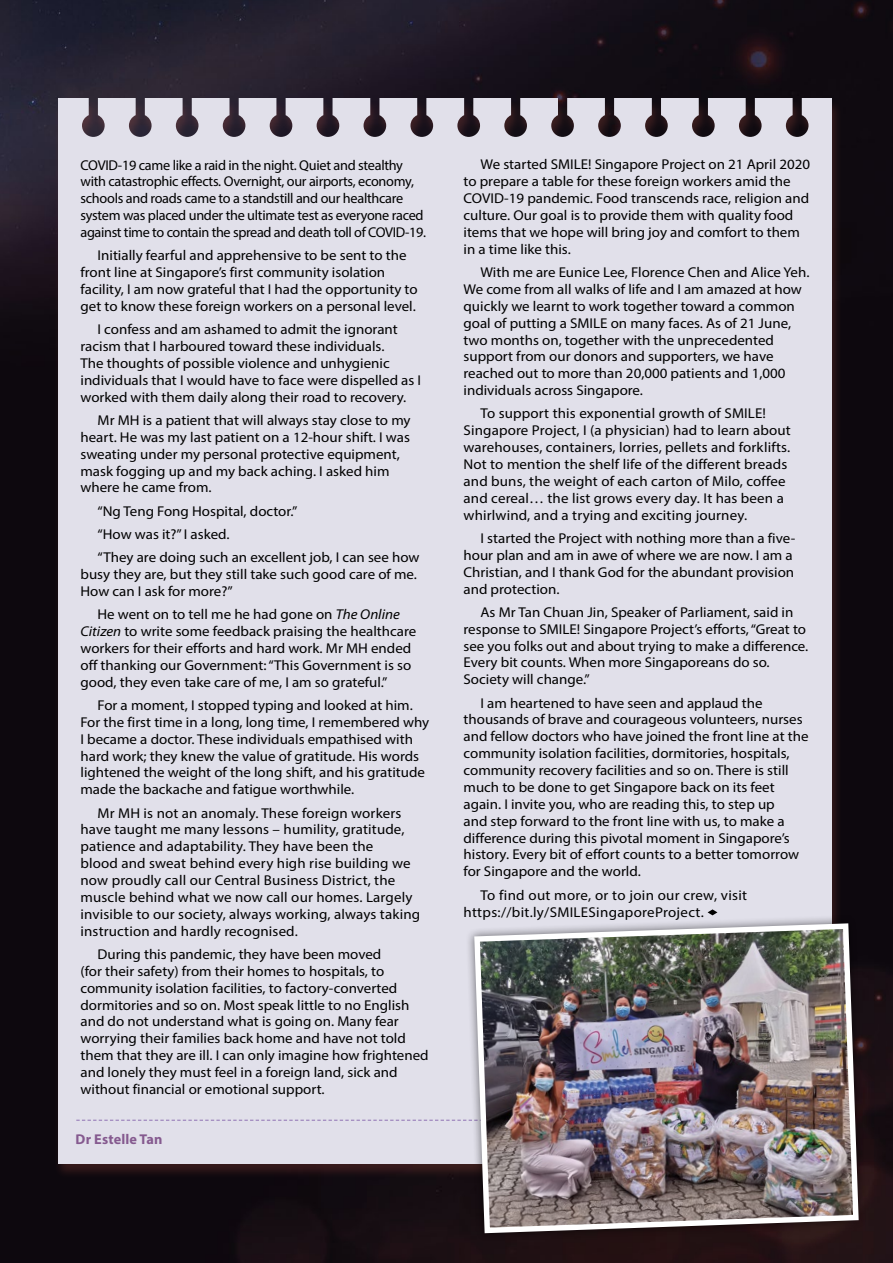
<style>
.page{position:relative;width:893px;height:1263px;background:#fff}
.page>*{position:absolute;margin:0;border:0;box-sizing:border-box;transform-origin:0 0}
.t1{font:14.25px/16.8px "Myriad Pro";color:#000;scale:1.05 1}
.t2{font:14.25px/16.8px "Myriad Pro";letter-spacing:-.02em;color:#000}
.t3{font:14.25px/17.2px "Myriad Pro";letter-spacing:.02em;color:#000;scale:1.05 1}
.t4{font:700 14.25px "Myriad Pro";letter-spacing:.01em;color:#855a8f}
.s1{font-style:italic}
</style>
<div class="page">
<img style="left:0;top:0;width:893px;height:1263px">
<div style="left:54px;top:99px;width:789px;height:1080px;background:#e16451;opacity:.2"></div>
<div style="left:59px;top:99px;width:773px;height:1064px;background:#e1e0ea"></div>
<svg style="left:76px;top:1120px;width:390px;height:1px"></svg>
<svg style="left:708px;top:909px;width:9px;height:5px"></svg>
<div style="left:466px;top:914px;width:401px;height:327px;background:#000;opacity:.5"></div>
<img style="left:471px;top:920px;width:390px;height:316px">
<p class="t2" style="left:80px;top:156px;width:347px">COVID-19 came like a raid in the night. Quiet and stealthy with catastrophic effects. Overnight, our airports, economy, schools and roads came to a standstill and our healthcare system was placed under the ultimate test as everyone raced against time to contain the spread and death toll of COVID-19.</p>
<p class="t1" style="left:80px;top:247px;width:323px;text-indent:17px">Initially fearful and apprehensive to be sent to the front line at Singapore’s first community isolation facility, I am now grateful that I had the opportunity to get to know these foreign workers on a personal level.</p>
<p class="t1" style="left:80px;top:321px;width:326px;text-indent:17px">I confess and am ashamed to admit the ignorant racism that I harboured toward these individuals.<br>The thoughts of possible violence and unhygienic individuals that I would have to face were dispelled as I worked with them daily along their road to recovery.</p>
<p class="t1" style="left:80px;top:411px;width:316px;text-indent:17px">Mr MH is a patient that will always stay close to my heart. He was my last patient on a 12-hour shift. I was sweating under my personal protective equipment, mask fogging up and my back aching. I asked him where he came from.</p>
<p class="t1" style="left:98px;top:499px;width:308px;line-height:23.2px">“Ng Teng Fong Hospital, doctor.”<br>“How was it?” I asked.<br>“They are doing such an excellent job, I can see how</p>
<p class="t1" style="left:80px;top:566px;width:322px">busy they are, but they still take such good care of me.<br>How can I ask for more?”</p>
<p class="t1" style="left:80px;top:606px;width:321px;text-indent:17px">He went on to tell me he had gone on <span class="s1">The Online Citizen</span> to write some feedback praising the healthcare workers for their efforts and hard work. Mr MH ended off thanking our Government: “This Government is so good, they even take care of me, I am so grateful.”</p>
<p class="t1" style="left:80px;top:696px;width:334px;text-indent:17px">For a moment, I stopped typing and looked at him.<br>For the first time in a long, long time, I remembered why I became a doctor. These individuals empathised with hard work; they knew the value of gratitude. His words lightened the weight of the long shift, and his gratitude made the backache and fatigue worthwhile.</p>
<p class="t1" style="left:80px;top:804px;width:325px;text-indent:17px">Mr MH is not an anomaly. These foreign workers have taught me many lessons – humility, gratitude, patience and adaptability. They have been the<br>blood and sweat behind every high rise building we now proudly call our Central Business District, the muscle behind what we now call our homes. Largely invisible to our society, always working, always taking instruction and hardly recognised.</p>
<p class="t1" style="left:80px;top:945px;width:333px;text-indent:17px">During this pandemic, they have been moved<br>(for their safety) from their homes to hospitals, to community isolation facilities, to factory-converted dormitories and so on. Most speak little to no English and do not understand what is going on. Many fear worrying their families back home and have not told them that they are ill. I can only imagine how frightened and lonely they must feel in a foreign land, sick and without financial or emotional support.</p>
<p class="t4" style="left:76px;top:1130px;width:89px">Dr Estelle Tan</p>
<p class="t1" style="left:463px;top:156px;width:332px;text-indent:17px">We started SMILE! Singapore Project on 21 April 2020 to prepare a table for these foreign workers amid the COVID-19 pandemic. Food transcends race, religion and culture. Our goal is to provide them with quality food items that we hope will bring joy and comfort to them in a time like this.</p>
<p class="t1" style="left:463px;top:264px;width:331px;text-indent:17px">With me are Eunice Lee, Florence Chen and Alice Yeh.<br>We come from all walks of life and I am amazed at how quickly we learnt to work together toward a common goal of putting a SMILE on many faces. As of 21 June, two months on, together with the unprecedented support from our donors and supporters, we have reached out to more than 20,000 patients and 1,000 individuals across Singapore.</p>
<p class="t1" style="left:463px;top:405px;width:313px;text-indent:17px">To support this exponential growth of SMILE!<br>Singapore Project, I (a physician) had to learn about warehouses, containers, lorries, pellets and forklifts.<br>Not to mention the shelf life of the different breads and buns, the weight of each carton of Milo, coffee and cereal… the list grows every day. It has been a whirlwind, and a trying and exciting journey.</p>
<p class="t1" style="left:463px;top:529px;width:317px;text-indent:17px">I started the Project with nothing more than a five&shy;hour plan and am in awe of where we are now. I am a Christian, and I thank God for the abundant provision and protection.</p>
<p class="t1" style="left:463px;top:603px;width:330px;text-indent:17px">As Mr Tan Chuan Jin, Speaker of Parliament, said in response to SMILE! Singapore Project’s efforts, “Great to see you folks out and about trying to make a difference.<br>Every bit counts. When more Singaporeans do so.<br>Society will change.”</p>
<p class="t1" style="left:463px;top:694px;width:330px;text-indent:17px">I am heartened to have seen and applaud the thousands of brave and courageous volunteers, nurses and fellow doctors who have joined the front line at the community isolation facilities, dormitories, hospitals, community recovery facilities and so on. There is still much to be done to get Singapore back on its feet again. I invite you, who are reading this, to step up<br>and step forward to the front line with us, to make a difference during this pivotal moment in Singapore’s history. Every bit of effort counts to a better tomorrow for Singapore and the world.</p>
<p class="t3" style="left:463px;top:886px;width:272px;text-indent:17px">To find out more, or to join our crew, visit https://bit.ly/SMILESingaporeProject.</p>
</div>
